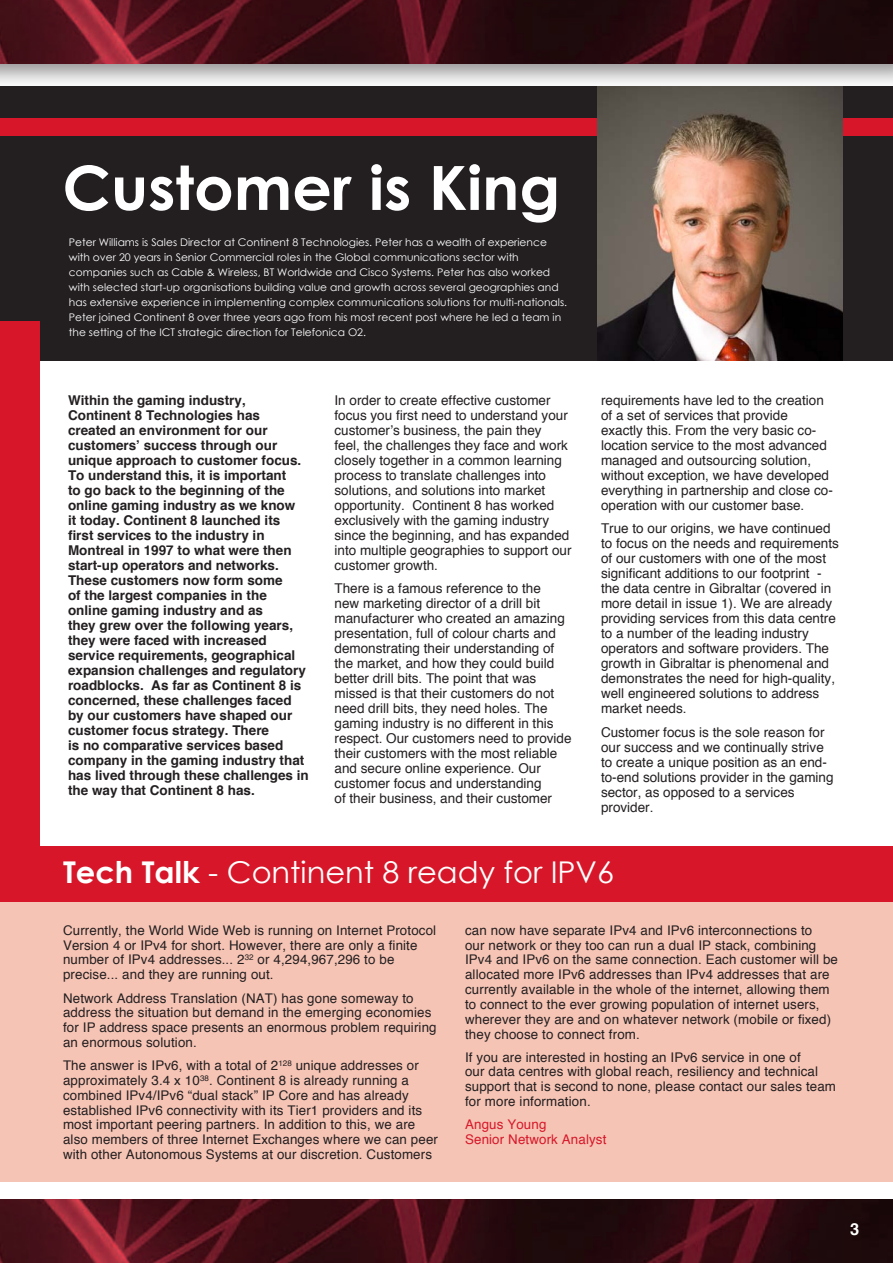
<style>
.page{position:relative;width:893px;height:1263px;background:#fff}
.page>*{position:absolute;margin:0;border:0;box-sizing:border-box;transform-origin:0 0}
.t1{font:700 61.05px "Century Gothic";color:#fff}
.t2{font:30px "Century Gothic";color:#fff}
.t3{font:700 16.5px "Helvetica";color:#fff}
.t4{font:13.5px/15px "Helvetica";color:#231f20}
.t5{font:700 13.5px/15px "Helvetica";color:#231f20}
.t6{font:13.35px/14.9px "Helvetica";letter-spacing:.01em;color:#231f20}
.t7{font:13.35px "Helvetica";letter-spacing:.01em;color:#d71729}
.t8{font:10.5px/15px "Century Gothic";color:#fff}
.s1{font-weight:700}
</style>
<div class="page">
<div style="left:0;top:861px;width:893px;height:321px;background:#f6c4b5"></div>
<div style="left:0;top:0;width:893px;height:91px;background:#231f20;opacity:.5"></div>
<img style="left:0;top:0;width:893px;height:64px">
<img style="left:0;top:1199px;width:893px;height:64px">
<div style="left:28px;top:846px;width:865px;height:56px;background:#d71729"></div>
<div style="left:0;top:86px;width:893px;height:274px;background:#231f20"></div>
<div style="left:0;top:118px;width:893px;height:17px;background:#d71729"></div>
<div style="left:0;top:321px;width:40px;height:580px;background:#d71729"></div>
<img style="left:598px;top:86px;width:245px;height:274px">
<p class="t1" style="left:62px;top:149px;width:499px">Customer is King</p>
<p class="t8" style="left:69px;top:235px;width:500px">Peter Williams is Sales Director at Continent 8 Technologies. Peter has a wealth of experience with over 20 years in Senior Commercial roles in the Global communications sector with companies such as Cable &amp; Wireless, BT Worldwide and Cisco Systems. Peter has also worked with selected start-up organisations building value and growth across several geographies and has extensive experience in implementing complex communications solutions for multi-nationals.<br>Peter joined Continent 8 over three years ago from his most recent post where he led a team in the setting of the ICT strategic direction for Telefonica O2.</p>
<p class="t5" style="left:68px;top:393px;width:242px">Within the gaming industry,<br>Continent 8 Technologies has created an environment for our customers’ success through our unique approach to customer focus.<br>To understand this, it is important<br>to go back to the beginning of the online gaming industry as we know<br>it today. Continent 8 launched its first services to the industry in<br>Montreal in 1997 to what were then start-up operators and networks.<br>These customers now form some<br>of the largest companies in the online gaming industry and as<br>they grew over the following years, they were faced with increased service requirements, geographical expansion challenges and regulatory roadblocks. As far as Continent 8 is concerned, these challenges faced by our customers have shaped our customer focus strategy. There<br>is no comparative services based company in the gaming industry that has lived through these challenges in the way that Continent 8 has.</p>
<p class="t4" style="left:334px;top:393px;width:239px">In order to create effective customer focus you first need to understand your customer’s business, the pain they<br>feel, the challenges they face and work closely together in a common learning process to translate challenges into solutions, and solutions into market opportunity. Continent 8 has worked exclusively with the gaming industry since the beginning, and has expanded into multiple geographies to support our customer growth.</p>
<p class="t4" style="left:334px;top:581px;width:239px">There is a famous reference to the<br>new marketing director of a drill bit manufacturer who created an amazing presentation, full of colour charts and demonstrating their understanding of the market, and how they could build better drill bits. The point that was missed is that their customers do not need drill bits, they need holes. The gaming industry is no different in this respect. Our customers need to provide their customers with the most reliable and secure online experience. Our customer focus and understanding<br>of their business, and their customer</p>
<p class="t4" style="left:601px;top:393px;width:233px">requirements have led to the creation of a set of services that provide exactly this. From the very basic co&shy;location service to the most advanced managed and outsourcing solution, without exception, we have developed everything in partnership and close co&shy;operation with our customer base.</p>
<p class="t4" style="left:601px;top:521px;width:239px">True to our origins, we have continued to focus on the needs and requirements of our customers with one of the most significant additions to our footprint - the data centre in Gibraltar (covered in more detail in issue 1). We are already providing services from this data centre to a number of the leading industry operators and software providers. The growth in Gibraltar is phenomenal and demonstrates the need for high-quality, well engineered solutions to address market needs.</p>
<p class="t4" style="left:601px;top:725px;width:234px">Customer focus is the sole reason for our success and we continually strive to create a unique position as an end&shy;to-end solutions provider in the gaming sector, as opposed to a services provider.</p>
<p class="t2" style="left:63px;top:854px;width:552px"><span class="s1">Tech Talk</span> - Continent 8 ready for IPV6</p>
<p class="t6" style="left:63px;top:923px;width:375px">Currently, the World Wide Web is running on Internet Protocol Version 4 or IPv4 for short. However, there are only a finite number of IPv4 addresses... 2<sup>32</sup> or 4,294,967,296 to be precise... and they are running out.</p>
<p class="t6" style="left:63px;top:991px;width:375px">Network Address Translation (NAT) has gone someway to address the situation but demand in the emerging economies for IP address space presents an enormous problem requiring an enormous solution.</p>
<p class="t6" style="left:63px;top:1058px;width:376px">The answer is IPv6, with a total of 2<sup>128</sup> unique addresses or approximately 3.4 x 10<sup>38</sup>. Continent 8 is already running a combined IPv4/IPv6 “dual stack” IP Core and has already established IPv6 connectivity with its Tier1 providers and its most important peering partners. In addition to this, we are also members of three Internet Exchanges where we can peer with other Autonomous Systems at our discretion. Customers</p>
<p class="t6" style="left:465px;top:923px;width:374px">can now have separate IPv4 and IPv6 interconnections to<br>our network or they too can run a dual IP stack, combining IPv4 and IPv6 on the same connection. Each customer will be allocated more IPv6 addresses than IPv4 addresses that are currently available in the whole of the internet, allowing them to connect to the ever growing population of internet users, wherever they are and on whatever network (mobile or fixed) they choose to connect from.</p>
<p class="t6" style="left:465px;top:1050px;width:372px">If you are interested in hosting an IPv6 service in one of<br>our data centres with global reach, resiliency and technical support that is second to none, please contact our sales team for more information.</p>
<p class="t7" style="left:465px;top:1114px;width:83px">Angus Young</p>
<p class="t7" style="left:465px;top:1129px;width:143px">Senior Network Analyst</p>
<p class="t3" style="left:850px;top:1216px;width:11px">3</p>
</div>
